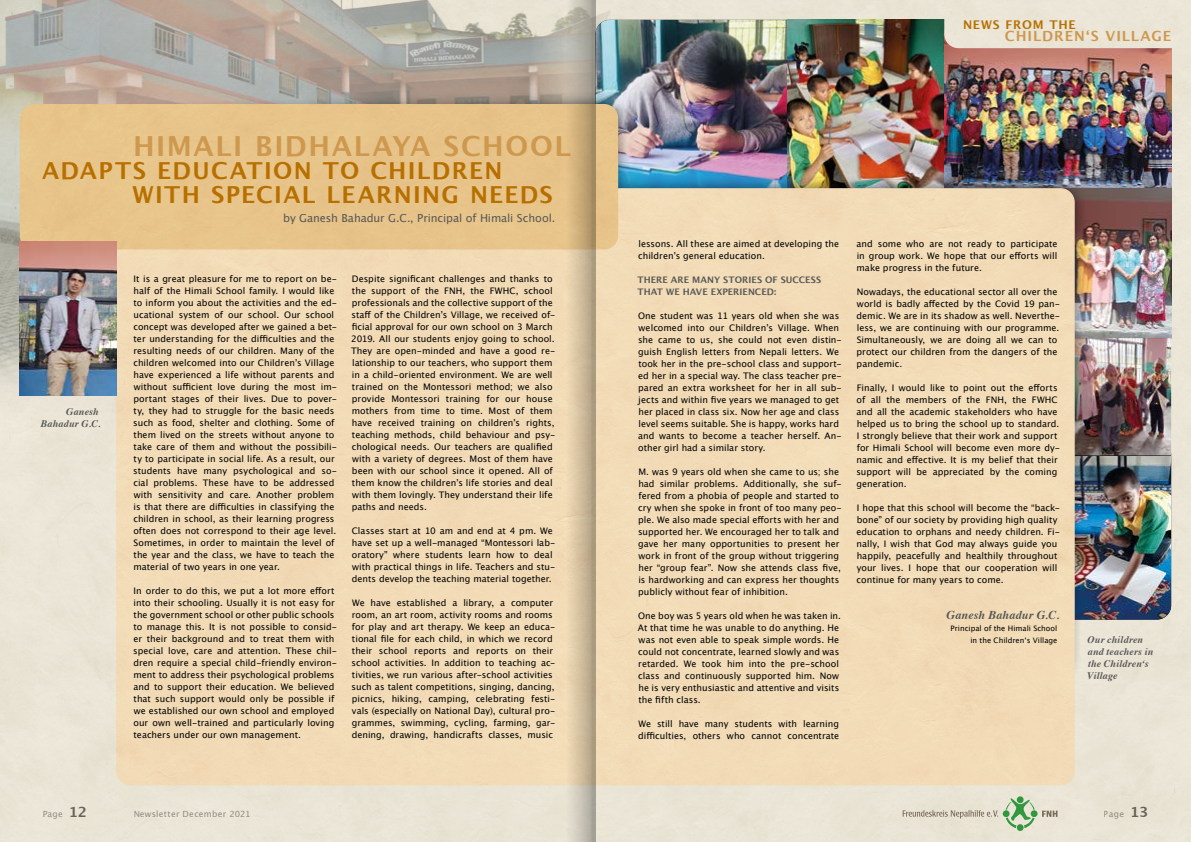
<style>
.page{position:relative;width:1191px;height:842px;background:#eae5d5}
.page>*{position:absolute;margin:0;border:0;box-sizing:border-box;transform-origin:0 0}
.t1{font:700 27.7px "Lucida Grande";letter-spacing:.06em;color:#ce984e}
.t2{font:700 23.4px/23.4px "Lucida Grande";letter-spacing:.06em;color:#b77000}
.t3{font:700 14px "Lucida Grande";letter-spacing:.065em;color:#ce984e}
.t4{font:italic 700 12px "Times";letter-spacing:.015em;color:#575756}
.t5{font:700 12px "Lucida Grande";letter-spacing:.065em;color:#b77000}
.t6{font:11px "Lucida Grande";letter-spacing:-.005em;color:#575756}
.t7{font:italic 700 10px/12px "Times";letter-spacing:.02em;color:#575756}
.t8{font:9px/12px "Lucida Grande";letter-spacing:.005em;color:#000}
.t9{font:700 9px/12px "Lucida Grande";letter-spacing:.005em;color:#575756}
.t10{font:8.5px "Lucida Grande";letter-spacing:.03em;color:#9d9d9c}
.t11{font:7.5px/12px "Lucida Grande";color:#000;text-align:right}
.s1{font-weight:700;font-size:14px;color:#706f6e}
</style>
<div class="page">
<img style="left:0;top:0;width:672px;height:455px">
<img style="left:1088px;top:455px;width:83px;height:164px">
<img style="left:595px;top:20px;width:192px;height:70px">
<img style="left:787px;top:20px;width:157px;height:70px">
<img style="left:944px;top:48px;width:227px;height:140px">
<div style="left:944px;top:0;width:247px;height:48px;background:#eae5d6"></div>
<img style="left:1088px;top:188px;width:83px;height:150px">
<img style="left:1088px;top:338px;width:83px;height:117px">
<div style="left:84px;top:90px;width:1004px;height:594px;background:#000;opacity:.75"></div>
<img style="left:99px;top:106px;width:974px;height:565px">
<div style="left:116px;top:188px;width:958px;height:597px;background:#f2dbb6"></div>
<div style="left:20px;top:104px;width:598px;height:145px;background:#e8c48a"></div>
<img style="left:20px;top:241px;width:96px;height:155px">
<svg style="left:902px;top:796px;width:155px;height:35px;background:#d5d7c2"></svg>
<svg style="left:565px;top:0;width:30px;height:842px;background:#d1be9e"></svg>
<h1 class="t1" style="left:133px;top:124px;width:439px">HIMALI BIDHALAYA SCHOOL</h1>
<h2 class="t2" style="left:132px;top:159px;width:422px;text-indent:-90px">ADAPTS EDUCATION TO CHILDREN<br>WITH SPECIAL LEARNING NEEDS</h2>
<p class="t7" style="left:41px;top:404px;width:61px;text-align:right">Ganesh<br>Bahadur G.C.</p>
<p class="t6" style="left:283px;top:212px;width:274px">by Ganesh Bahadur G.C., Principal of Himali School.</p>
<p class="t8" style="left:133px;top:273px;width:205px">It is a great pleasure for me to report on be&shy;half of the Himali School family. I would like to inform you about the activities and the ed&shy;ucational system of our school. Our school concept was developed after we gained a bet&shy;ter understanding for the difficulties and the resulting needs of our children. Many of the children welcomed into our Children’s Village have experienced a life without parents and without sufficient love during the most im&shy;portant stages of their lives. Due to pover&shy;ty, they had to struggle for the basic needs such as food, shelter and clothing. Some of them lived on the streets without anyone to take care of them and without the possibili&shy;ty to participate in social life. As a result, our students have many psychological and so&shy;cial problems. These have to be addressed with sensitivity and care. Another problem is that there are difficulties in classifying the children in school, as their learning progress often does not correspond to their age level.<br>Sometimes, in order to maintain the level of the year and the class, we have to teach the material of two years in one year.</p>
<p class="t8" style="left:133px;top:585px;width:205px">In order to do this, we put a lot more effort into their schooling. Usually it is not easy for the government school or other public schools to manage this. It is not possible to consid&shy;er their background and to treat them with special love, care and attention. These chil&shy;dren require a special child-friendly environ&shy;ment to address their psychological problems and to support their education. We believed that such support would only be possible if we established our own school and employed our own well-trained and particularly loving teachers under our own management.</p>
<p class="t8" style="left:351px;top:273px;width:206px">Despite significant challenges and thanks to the support of the FNH, the FWHC, school professionals and the collective support of the staff of the Children’s Village, we received of&shy;ficial approval for our own school on 3 March 2019. All our students enjoy going to school.<br>They are open-minded and have a good re&shy;lationship to our teachers, who support them in a child-oriented environment. We are well trained on the Montessori method; we also provide Montessori training for our house mothers from time to time. Most of them have received training on children’s rights, teaching methods, child behaviour and psy&shy;chological needs. Our teachers are qualified with a variety of degrees. Most of them have been with our school since it opened. All of them know the children’s life stories and deal with them lovingly. They understand their life paths and needs.</p>
<p class="t8" style="left:352px;top:525px;width:205px">Classes start at 10 am and end at 4 pm. We have set up a well-managed “Montessori lab&shy;oratory” where students learn how to deal with practical things in life. Teachers and stu&shy;dents develop the teaching material together.</p>
<p class="t8" style="left:351px;top:597px;width:205px">We have established a library, a computer room, an art room, activity rooms and rooms for play and art therapy. We keep an educa&shy;tional file for each child, in which we record their school reports and reports on their school activities. In addition to teaching ac&shy;tivities, we run various after-school activities such as talent competitions, singing, dancing, picnics, hiking, camping, celebrating festi&shy;vals (especially on National Day), cultural pro&shy;grammes, swimming, cycling, farming, gar&shy;dening, drawing, handicrafts classes, music</p>
<h3 class="t5" style="left:963px;top:15px;width:114px">NEWS FROM THE</h3>
<h3 class="t3" style="left:1005px;top:25px;width:168px">CHILDREN‘S VILLAGE</h3>
<p class="t8" style="left:638px;top:237px;width:202px">lessons. All these are aimed at developing the children’s general education.</p>
<p class="t9" style="left:637px;top:273px;width:185px">THERE ARE MANY STORIES OF SUCCESS<br>THAT WE HAVE EXPERIENCED:</p>
<p class="t8" style="left:638px;top:309px;width:205px">One student was 11 years old when she was welcomed into our Children’s Village. When she came to us, she could not even distin&shy;guish English letters from Nepali letters. We took her in the pre-school class and support&shy;ed her in a special way. The class teacher pre&shy;pared an extra worksheet for her in all sub&shy;jects and within five years we managed to get her placed in class six. Now her age and class level seems suitable. She is happy, works hard and wants to become a teacher herself. An&shy;other girl had a similar story.</p>
<p class="t8" style="left:638px;top:465px;width:205px">M. was 9 years old when she came to us; she had similar problems. Additionally, she suf&shy;fered from a phobia of people and started to cry when she spoke in front of too many peo&shy;ple. We also made special efforts with her and supported her. We encouraged her to talk and gave her many opportunities to present her work in front of the group without triggering her “group fear”. Now she attends class five, is hardworking and can express her thoughts publicly without fear of inhibition.</p>
<p class="t8" style="left:638px;top:609px;width:205px">One boy was 5 years old when he was taken in.<br>At that time he was unable to do anything. He was not even able to speak simple words. He could not concentrate, learned slowly and was retarded. We took him into the pre-school class and continuously supported him. Now he is very enthusiastic and attentive and visits the fifth class.</p>
<p class="t8" style="left:638px;top:717px;width:202px">We still have many students with learning difficulties, others who cannot concentrate</p>
<p class="t8" style="left:856px;top:237px;width:202px;text-align:justify">and some who are not ready to participate in group work. We hope that our efforts will make progress in the future.</p>
<p class="t8" style="left:856px;top:285px;width:205px">Nowadays, the educational sector all over the world is badly affected by the Covid 19 pan&shy;demic. We are in its shadow as well. Neverthe&shy;less, we are continuing with our programme.<br>Simultaneously, we are doing all we can to protect our children from the dangers of the pandemic.</p>
<p class="t8" style="left:856px;top:381px;width:205px">Finally, I would like to point out the efforts of all the members of the FNH, the FWHC and all the academic stakeholders who have helped us to bring the school up to standard.<br>I strongly believe that their work and support for Himali School will become even more dy&shy;namic and effective. It is my belief that their support will be appreciated by the coming generation.</p>
<p class="t8" style="left:856px;top:501px;width:205px">I hope that this school will become the “back&shy;bone” of our society by providing high quality education to orphans and needy children. Fi&shy;nally, I wish that God may always guide you happily, peacefully and healthily throughout your lives. I hope that our cooperation will continue for many years to come.</p>
<h3 class="t4" style="left:946px;top:603px;width:114px">Ganesh Bahadur G.C.</h3>
<p class="t11" style="left:950px;top:622px;width:108px">Principal of the Himali School in the Children‘s Village</p>
<p class="t7" style="left:1087px;top:632px;width:68px">Our children and teachers in the Children‘s<br>Village</p>
<p class="t10" style="left:43px;top:809px;width:46px">Page <span class="s1">12</span></p>
<p class="t10" style="left:133px;top:809px;width:119px">Newsletter December 2021</p>
<p class="t10" style="left:1104px;top:809px;width:46px">Page <span class="s1">13</span></p>
</div>
